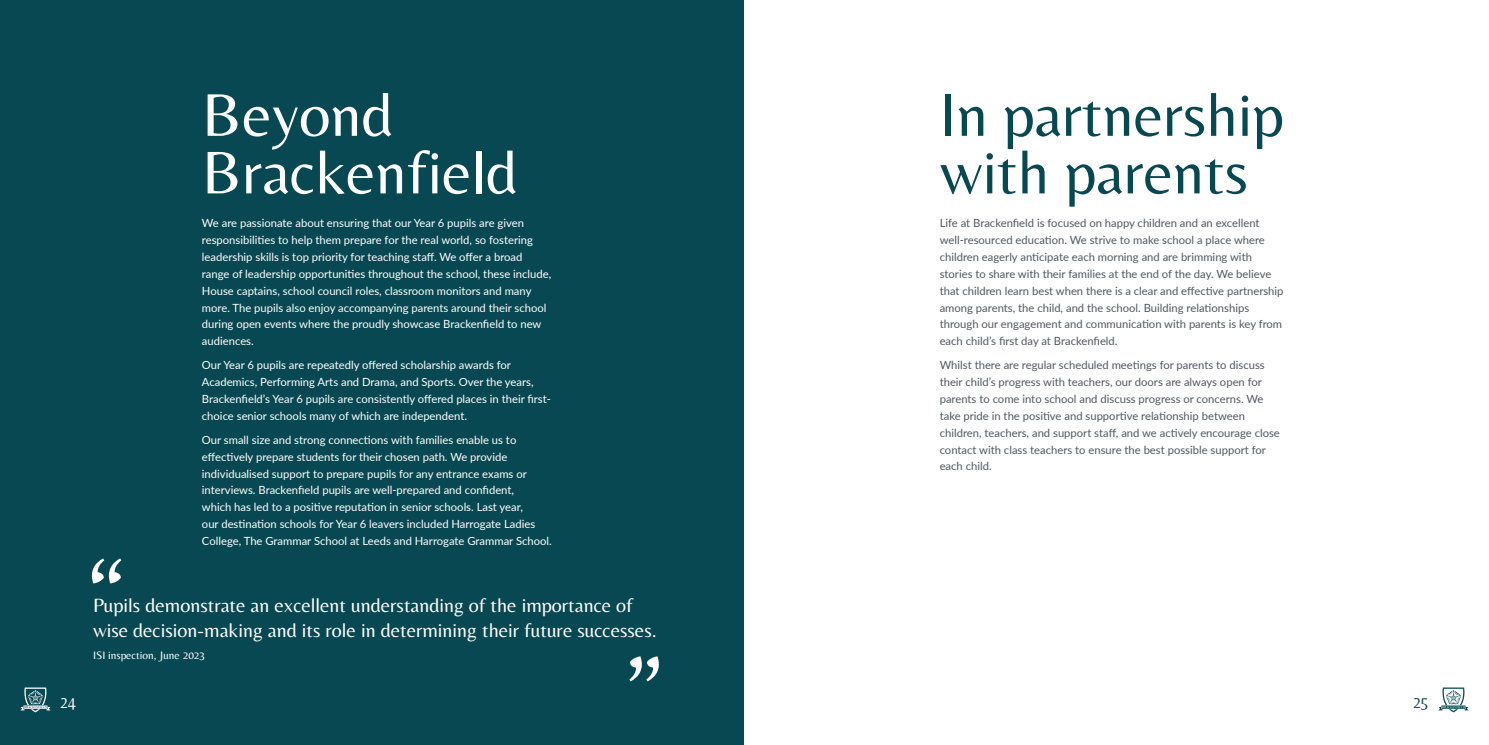
<style>
.page{position:relative;width:1489px;height:745px;background:#fff}
.page>*{position:absolute;margin:0;border:0;box-sizing:border-box;transform-origin:0 0}
.t1{font:100px "Belleza";color:#fff}
.t2{font:62.5px/57.5px "Belleza";color:#084852}
.t3{font:62.5px/57.5px "Belleza";color:#fff}
.t4{font:20px/25px "Belleza";color:#fff}
.t5{font:17.25px "Belleza";color:#fff;scale:.9 1}
.t6{font:17.25px "Belleza";color:#084852;scale:.9 1}
.t7{font:11.25px/16.9px "Lato";color:#fff}
.t8{font:11.25px/16.9px "Lato";color:#52575f}
.t9{font:11.25px "Belleza";color:#fff}
</style>
<div class="page">
<div style="left:0;top:0;width:744px;height:744px;background:#084852"></div>
<svg style="left:1438px;top:687px;width:30px;height:24px"></svg>
<svg style="left:20px;top:687px;width:30px;height:24px"></svg>
<p class="t1" style="left:87px;top:533px;width:41px">“</p>
<p class="t3" style="left:202px;top:85px;width:317px">Beyond<br>Brackenfield</p>
<p class="t7" style="left:202px;top:214px;width:351px">We are passionate about ensuring that our Year 6 pupils are given responsibilities to help them prepare for the real world, so fostering leadership skills is top priority for teaching staff. We offer a broad range of leadership opportunities throughout the school, these include, House captains, school council roles, classroom monitors and many more. The pupils also enjoy accompanying parents around their school during open events where the proudly showcase Brackenfield to new audiences.</p>
<p class="t7" style="left:202px;top:356px;width:350px">Our Year 6 pupils are repeatedly offered scholarship awards for Academics, Performing Arts and Drama, and Sports. Over the years, Brackenfield’s Year 6 pupils are consistently offered places in their first&shy;choice senior schools many of which are independent.</p>
<p class="t7" style="left:202px;top:430px;width:351px">Our small size and strong connections with families enable us to effectively prepare students for their chosen path. We provide individualised support to prepare pupils for any entrance exams or interviews. Brackenfield pupils are well-prepared and confident,<br>which has led to a positive reputation in senior schools. Last year,<br>our destination schools for Year 6 leavers included Harrogate Ladies College, The Grammar School at Leeds and Harrogate Grammar School.</p>
<p class="t4" style="left:93px;top:592px;width:565px">Pupils demonstrate an excellent understanding of the importance of wise decision-making and its role in determining their future successes.</p>
<p class="t9" style="left:93px;top:648px;width:114px">ISI inspection, June 2023</p>
<p class="t1" style="left:663px;top:705px;width:41px;rotate:-180deg">“</p>
<p class="t2" style="left:939px;top:85px;width:345px">In partnership with parents</p>
<p class="t8" style="left:939px;top:214px;width:345px">Life at Brackenfield is focused on happy children and an excellent well-resourced education. We strive to make school a place where children eagerly anticipate each morning and are brimming with stories to share with their families at the end of the day. We believe that children learn best when there is a clear and effective partnership among parents, the child, and the school. Building relationships through our engagement and communication with parents is key from each child’s first day at Brackenfield.</p>
<p class="t8" style="left:939px;top:356px;width:342px">Whilst there are regular scheduled meetings for parents to discuss their child’s progress with teachers, our doors are always open for parents to come into school and discuss progress or concerns. We take pride in the positive and supportive relationship between children, teachers, and support staff, and we actively encourage close contact with class teachers to ensure the best possible support for each child.</p>
<h3 class="t5" style="left:60px;top:691px;width:19px">24</h3>
<h3 class="t6" style="left:1412px;top:691px;width:19px">25</h3>
</div>
